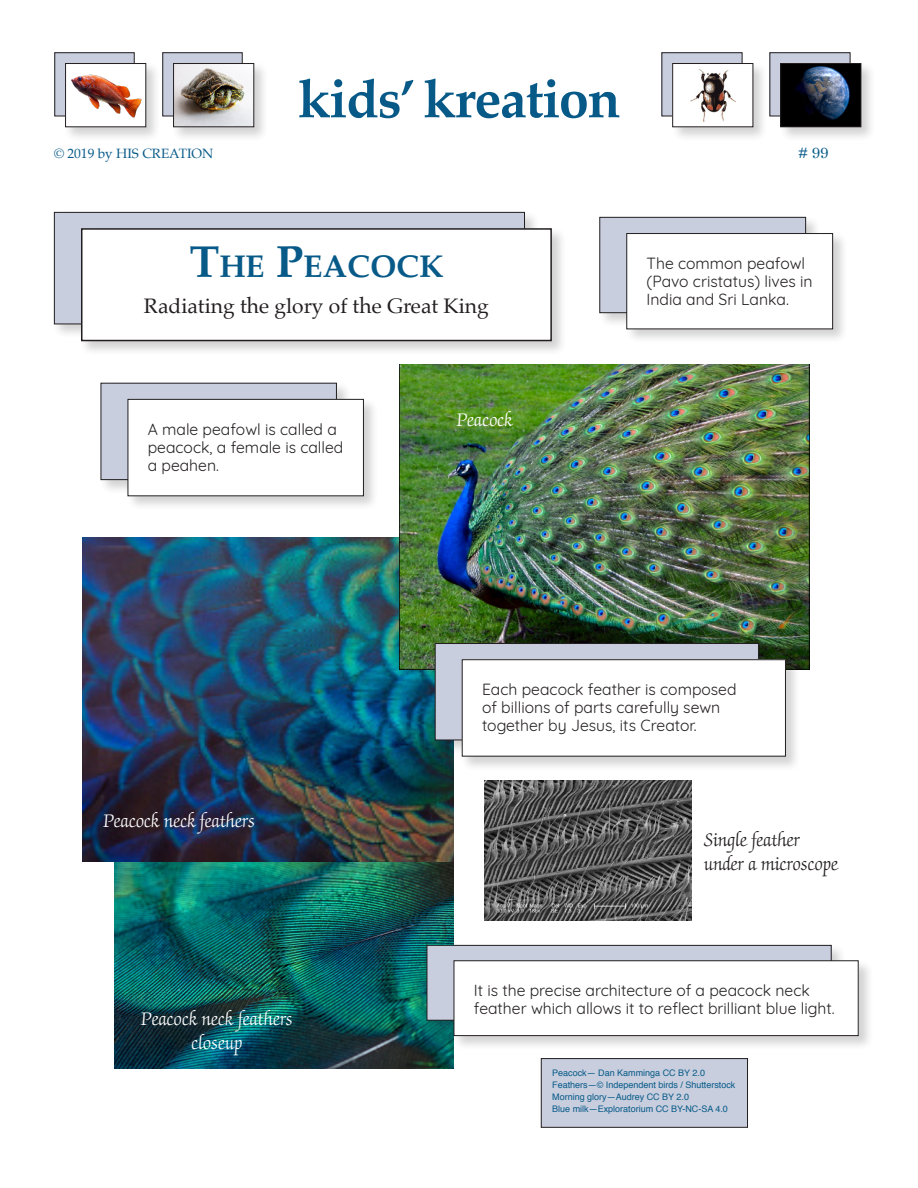
<style>
.page{position:relative;width:918px;height:1188px;background:#fff}
.page>*{position:absolute;margin:0;border:0;box-sizing:border-box;transform-origin:0 0}
.t1{font:700 54px "Palatino";letter-spacing:-.025em;color:#075a88}
.t2{font:700 31.5px "Palatino";color:#075a88}
.t3{font:300 21px "Zapf Chancery Std";color:#fff}
.t4{font:21px "Palatino";color:#231f20}
.t5{font:300 21px "Zapf Chancery Std";color:#231f20}
.t6{font:15.75px/18px "Quicksand";color:#231f20}
.t7{font:15px "Century Schoolbook";color:#075a88}
.t8{font:13.5px "Palatino";color:#075a88}
.t9{font:9px "Helvetica";color:#075a88}
.s1{font-size:45px}
</style>
<div class="page">
<div style="left:55px;top:53px;width:79px;height:63px;background:#c8cede"></div>
<div style="left:54px;top:52px;width:81px;height:64px;border:1px solid #231f20"></div>
<div style="left:64px;top:62px;width:97px;height:80px;background:#231f20;opacity:.2"></div>
<img style="left:67px;top:65px;width:77px;height:60px">
<div style="left:65px;top:63px;width:81px;height:64px;border:1px solid #231f20"></div>
<div style="left:163px;top:53px;width:79px;height:63px;background:#c8cede"></div>
<div style="left:162px;top:52px;width:81px;height:64px;border:1px solid #231f20"></div>
<div style="left:172px;top:62px;width:97px;height:80px;background:#231f20;opacity:.2"></div>
<img style="left:175px;top:65px;width:77px;height:60px">
<div style="left:173px;top:63px;width:81px;height:64px;border:1px solid #231f20"></div>
<div style="left:662px;top:53px;width:80px;height:63px;background:#c8cede"></div>
<div style="left:662px;top:52px;width:80px;height:64px;border:1px solid #231f20"></div>
<div style="left:671px;top:62px;width:97px;height:80px;background:#231f20;opacity:.2"></div>
<div style="left:673px;top:64px;width:80px;height:63px;background:#fff"></div>
<img style="left:691px;top:69px;width:44px;height:52px">
<div style="left:672px;top:63px;width:81px;height:64px;border:1px solid #231f20"></div>
<div style="left:770px;top:53px;width:80px;height:63px;background:#c8cede"></div>
<div style="left:770px;top:52px;width:80px;height:64px;border:1px solid #231f20"></div>
<div style="left:779px;top:62px;width:97px;height:80px;background:#231f20;opacity:.2"></div>
<img style="left:782px;top:65px;width:77px;height:60px">
<div style="left:780px;top:63px;width:81px;height:64px;border:1px solid #231f20"></div>
<div style="left:52px;top:211px;width:488px;height:128px;background:#231f20;opacity:.2"></div>
<div style="left:54px;top:212px;width:471px;height:112px;background:#c8cede"></div>
<div style="left:54px;top:212px;width:471px;height:112px;border:1px solid #231f20"></div>
<div style="left:80px;top:227px;width:487px;height:129px;background:#231f20;opacity:.2"></div>
<div style="left:82px;top:229px;width:469px;height:112px;background:#fff"></div>
<div style="left:81px;top:228px;width:471px;height:113px;border:2px solid #231f20"></div>
<div style="left:598px;top:215px;width:223px;height:113px;background:#231f20;opacity:.2"></div>
<div style="left:600px;top:217px;width:206px;height:96px;background:#c8cede"></div>
<div style="left:599px;top:217px;width:207px;height:96px;border:1px solid #231f20"></div>
<div style="left:625px;top:232px;width:223px;height:112px;background:#231f20;opacity:.2"></div>
<div style="left:627px;top:234px;width:206px;height:95px;background:#fff"></div>
<div style="left:626px;top:233px;width:207px;height:96px;border:1px solid #231f20"></div>
<div style="left:99px;top:381px;width:253px;height:114px;background:#231f20;opacity:.2"></div>
<div style="left:101px;top:383px;width:235px;height:97px;background:#c8cede"></div>
<div style="left:126px;top:398px;width:253px;height:113px;background:#231f20;opacity:.2"></div>
<div style="left:128px;top:399px;width:235px;height:97px;background:#fff"></div>
<div style="left:128px;top:399px;width:236px;height:97px;border:1px solid #231f20"></div>
<img style="left:485px;top:780px;width:206px;height:141px">
<img style="left:115px;top:862px;width:339px;height:207px">
<div style="left:425px;top:944px;width:422px;height:91px;background:#231f20;opacity:.2"></div>
<div style="left:427px;top:945px;width:404px;height:75px;background:#c8cede"></div>
<div style="left:427px;top:945px;width:405px;height:76px;border:1px solid #231f20"></div>
<div style="left:452px;top:959px;width:421px;height:92px;background:#231f20;opacity:.2"></div>
<div style="left:454px;top:961px;width:404px;height:75px;background:#fff"></div>
<div style="left:454px;top:960px;width:405px;height:76px;border:1px solid #231f20"></div>
<img style="left:82px;top:538px;width:372px;height:324px">
<img style="left:400px;top:364px;width:410px;height:306px">
<div style="left:434px;top:642px;width:340px;height:113px;background:#231f20;opacity:.2"></div>
<div style="left:435px;top:644px;width:323px;height:96px;background:#c8cede"></div>
<div style="left:435px;top:643px;width:324px;height:97px;border:1px solid #231f20"></div>
<div style="left:460px;top:658px;width:341px;height:113px;background:#231f20;opacity:.2"></div>
<div style="left:462px;top:660px;width:323px;height:96px;background:#fff"></div>
<div style="left:462px;top:659px;width:324px;height:98px;border:1px solid #231f20"></div>
<div style="left:541px;top:1059px;width:207px;height:68px;background:#c8cede"></div>
<div style="left:541px;top:1058px;width:207px;height:70px;border:1px solid #231f20"></div>
<p class="t8" style="left:54px;top:142px;width:161px">© 2019 by HIS CREATION</p>
<p class="t1" style="left:298px;top:53px;width:324px">kids’ kreation</p>
<p class="t7" style="left:799px;top:143px;width:31px"># 99</p>
<p class="t2" style="left:189px;top:240px;width:256px"><span class="s1">T</span>HE <span class="s1">P</span>EACOCK</p>
<p class="t4" style="left:144px;top:289px;width:346px">Radiating the glory of the Great King</p>
<p class="t6" style="left:647px;top:253px;width:168px">The common peafowl (Pavo cristatus) lives in<br>India and Sri Lanka.</p>
<p class="t6" style="left:148px;top:419px;width:197px">A male peafowl is called a peacock, a female is called a peahen.</p>
<p class="t3" style="left:457px;top:409px;width:57px">Peacock</p>
<p class="t3" style="left:103px;top:810px;width:153px">Peacock neck feathers</p>
<p class="t3" style="left:141px;top:1008px;width:153px">Peacock neck feathers</p>
<p class="t3" style="left:191px;top:1032px;width:53px">closeup</p>
<p class="t6" style="left:482px;top:679px;width:256px">Each peacock feather is composed of billions of parts carefully sewn together by Jesus, its Creator.</p>
<p class="t5" style="left:704px;top:829px;width:97px">Single feather</p>
<p class="t5" style="left:704px;top:853px;width:136px">under a microscope</p>
<p class="t6" style="left:474px;top:980px;width:362px">It is the precise architecture of a peacock neck feather which allows it to reflect brilliant blue light.</p>
<p class="t9" style="left:552px;top:1066px;width:154px">Peacock— Dan Kamminga CC BY 2.0</p>
<p class="t9" style="left:552px;top:1078px;width:185px">Feathers—© Independent birds / Shutterstock</p>
<p class="t9" style="left:552px;top:1090px;width:138px">Morning glory—Audrey CC BY 2.0</p>
<p class="t9" style="left:552px;top:1102px;width:177px">Blue milk—Exploratorium CC BY-NC-SA 4.0</p>
</div>
